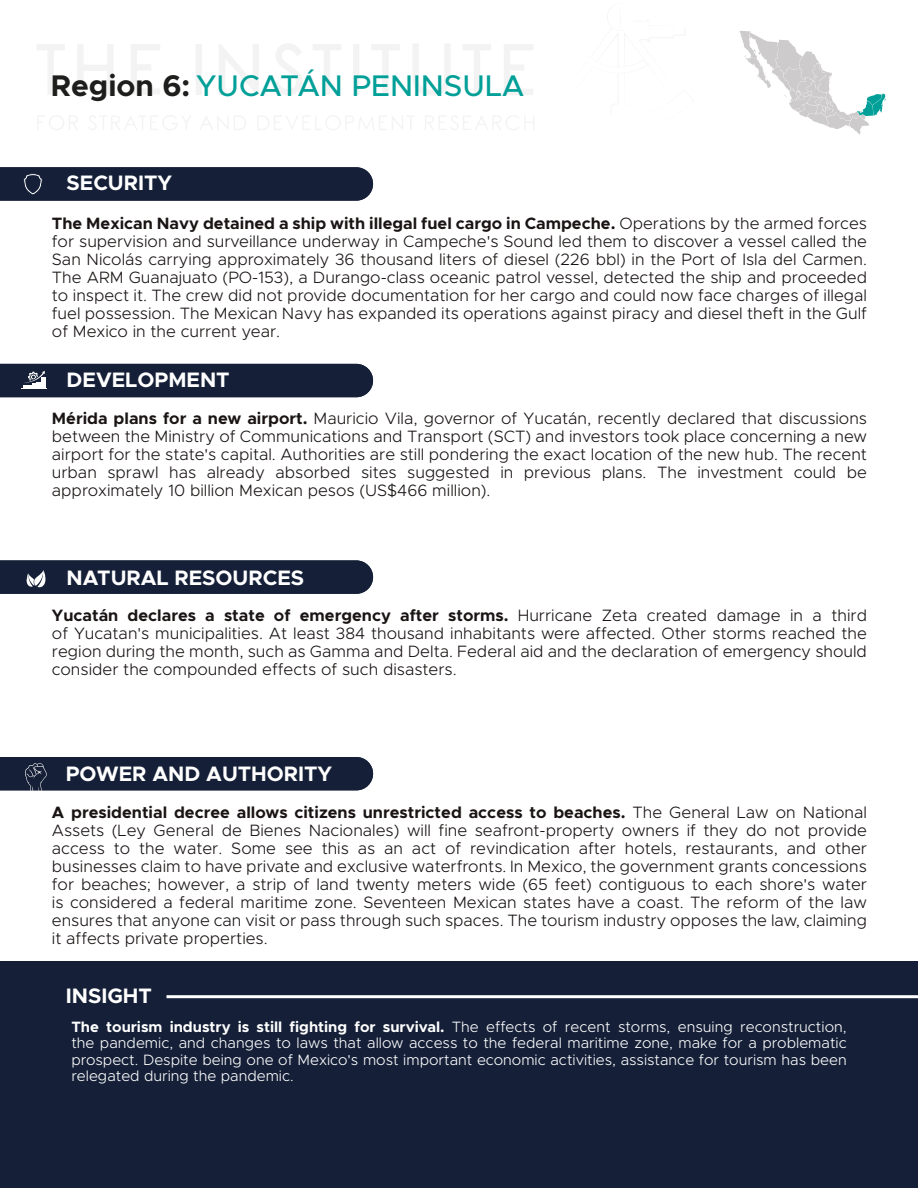
<style>
.page{position:relative;width:918px;height:1188px;background:#fff}
.page>*{position:absolute;margin:0;border:0;box-sizing:border-box;transform-origin:0 0}
.t1{font:500 30px "Metropolis";color:#009f97}
.t2{font:700 21px "Metropolis";color:#fff}
.t3{font:300 16.5px/18px "Metropolis";color:#1a1414;text-align:justify}
.t4{font:300 15px/16.5px "Metropolis";color:#fff;text-align:justify}
.s1{font-weight:700;color:#1e1e1c}
.s2{font-weight:700}
</style>
<div class="page">
<div style="left:0;top:962px;width:918px;height:226px;background:#152038"></div>
<hr style="left:166px;top:995px;width:752px;height:3px;background:#fff">
<svg style="left:37px;top:44px;width:28px;height:50px"></svg>
<svg style="left:78px;top:44px;width:35px;height:50px"></svg>
<svg style="left:131px;top:44px;width:29px;height:50px"></svg>
<svg style="left:425px;top:116px;width:109px;height:14px"></svg>
<div style="left:196px;top:44px;width:6px;height:51px;background:#f3f3f3"></div>
<svg style="left:219px;top:44px;width:40px;height:51px"></svg>
<svg style="left:273px;top:44px;width:29px;height:51px"></svg>
<svg style="left:313px;top:44px;width:28px;height:51px"></svg>
<div style="left:353px;top:44px;width:6px;height:51px;background:#f3f3f3"></div>
<svg style="left:372px;top:44px;width:27px;height:51px"></svg>
<svg style="left:413px;top:44px;width:37px;height:51px"></svg>
<svg style="left:463px;top:44px;width:28px;height:51px"></svg>
<svg style="left:504px;top:44px;width:29px;height:51px"></svg>
<svg style="left:739px;top:31px;width:147px;height:104px"></svg>
<svg style="left:0;top:116px;width:411px;height:85px"></svg>
<div style="left:0;top:364px;width:373px;height:33px;background:#152038"></div>
<div style="left:0;top:560px;width:373px;height:34px;background:#152038"></div>
<div style="left:0;top:757px;width:373px;height:34px;background:#152038"></div>
<h1 class="t1" style="left:51px;top:67px;width:475px"><span class="s1">Region 6:</span> YUCATÁN PENINSULA</h1>
<p class="t2" style="left:67px;top:170px;width:107px">SECURITY</p>
<p class="t3" style="left:52px;top:214px;width:817px"><span class="s2">The Mexican Navy detained a ship with illegal fuel cargo in Campeche.</span> Operations by the armed forces for supervision and surveillance underway in Campeche's Sound led them to discover a vessel called the San Nicolás carrying approximately 36 thousand liters of diesel (226 bbl) in the Port of Isla del Carmen.<br>The ARM Guanajuato (PO-153), a Durango-class oceanic patrol vessel, detected the ship and proceeded to inspect it. The crew did not provide documentation for her cargo and could now face charges of illegal fuel possession. The Mexican Navy has expanded its operations against piracy and diesel theft in the Gulf of Mexico in the current year.</p>
<p class="t2" style="left:67px;top:367px;width:165px">DEVELOPMENT</p>
<p class="t3" style="left:52px;top:410px;width:817px"><span class="s2">Mérida plans for a new airport.</span> Mauricio Vila, governor of Yucatán, recently declared that discussions between the Ministry of Communications and Transport (SCT) and investors took place concerning a new airport for the state's capital. Authorities are still pondering the exact location of the new hub. The recent urban sprawl has already absorbed sites suggested in previous plans. The investment could be approximately 10 billion Mexican pesos (US$466 million).</p>
<p class="t2" style="left:67px;top:565px;width:239px">NATURAL RESOURCES</p>
<p class="t3" style="left:52px;top:606px;width:817px"><span class="s2">Yucatán declares a state of emergency after storms.</span> Hurricane Zeta created damage in a third of Yucatan's municipalities. At least 384 thousand inhabitants were affected. Other storms reached the region during the month, such as Gamma and Delta. Federal aid and the declaration of emergency should consider the compounded effects of such disasters.</p>
<p class="t2" style="left:66px;top:761px;width:268px">POWER AND AUTHORITY</p>
<p class="t3" style="left:52px;top:803px;width:817px"><span class="s2">A presidential decree allows citizens unrestricted access to beaches.</span> The General Law on National Assets (Ley General de Bienes Nacionales) will fine seafront-property owners if they do not provide access to the water. Some see this as an act of revindication after hotels, restaurants, and other businesses claim to have private and exclusive waterfronts. In Mexico, the government grants concessions for beaches; however, a strip of land twenty meters wide (65 feet) contiguous to each shore's water is considered a federal maritime zone. Seventeen Mexican states have a coast. The reform of the law ensures that anyone can visit or pass through such spaces. The tourism industry opposes the law, claiming it affects private properties.</p>
<p class="t2" style="left:66px;top:982px;width:88px">INSIGHT</p>
<p class="t4" style="left:71px;top:1018px;width:777px"><span class="s2">The tourism industry is still fighting for survival.</span> The effects of recent storms, ensuing reconstruction, the pandemic, and changes to laws that allow access to the federal maritime zone, make for a problematic prospect. Despite being one of Mexico's most important economic activities, assistance for tourism has been relegated during the pandemic.</p>
</div>
